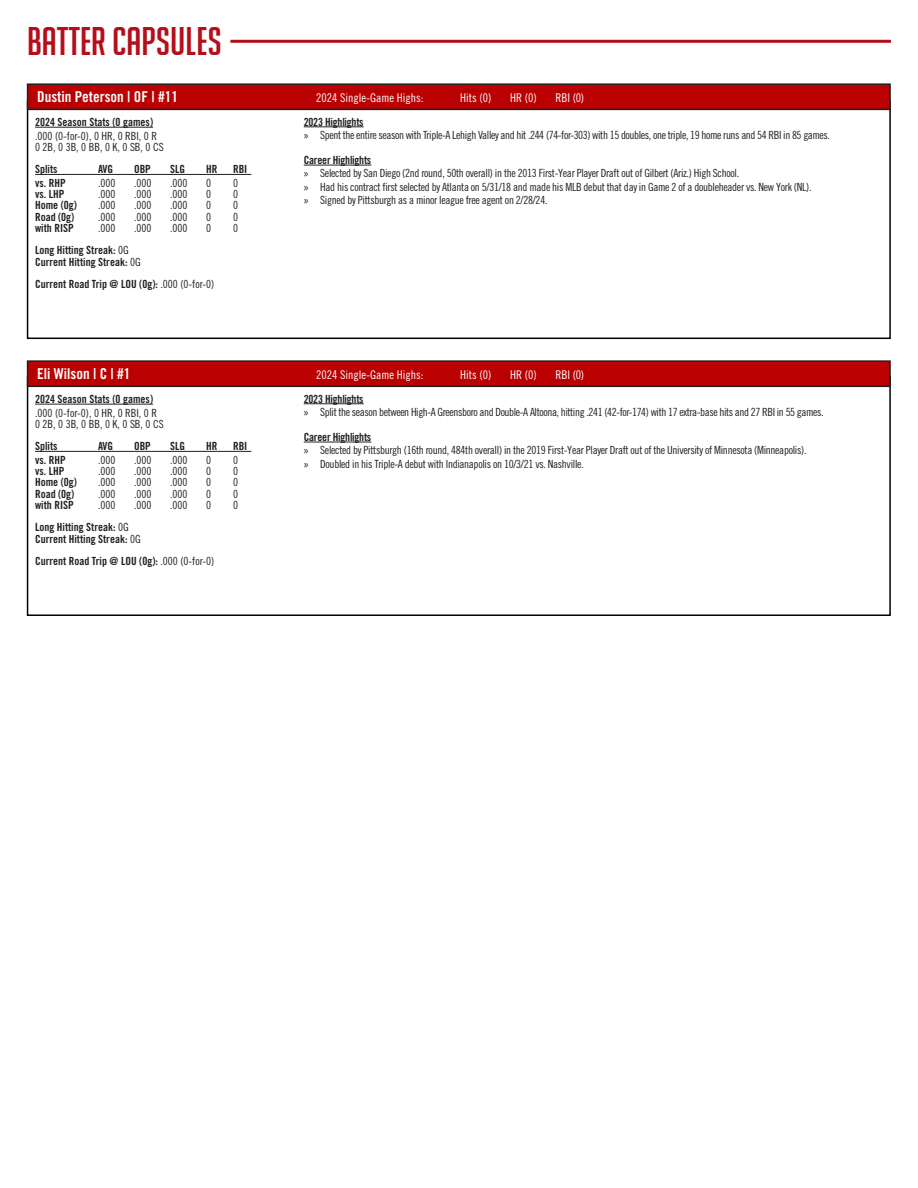
<style>
.page{position:relative;width:918px;height:1188px;background:#fff}
.page>*{position:absolute;margin:0;border:0;box-sizing:border-box;transform-origin:0 0}
.t1{font:39px "Big Noodle Titling";color:#b50e1a}
.t2{font:15px "Trade Gothic LT Std Bd Cn 20";color:#fff}
.t3{font:12px "Trade Gothic LT Std Cn 18";color:#fff}
.t4{font:11.25px "Trade Gothic LT Std Cn 18";letter-spacing:-.025em;color:#231f20}
.t5{font:11.25px "Trade Gothic LT Std Bd Cn 20";color:#231f20}
.t6{font:11.25px "Trade Gothic LT Std Bd Cn 20";letter-spacing:-.02em;color:#231f20}
.t7{font:11.25px "Trade Gothic LT Std Cn 18";color:#231f20}
.s1{font-family:"Trade Gothic LT Std Cn 18"}
.s2{font-family:"Myriad Pro"}
</style>
<div class="page">
<hr style="left:230px;top:40px;width:661px;height:3px;background:#b50e1a">
<hr style="left:35px;top:127px;width:118px;height:1px;background:#231f20">
<hr style="left:35px;top:174px;width:216px;height:1px;background:#231f20">
<hr style="left:304px;top:127px;width:60px;height:1px;background:#231f20">
<hr style="left:304px;top:165px;width:67px;height:1px;background:#231f20">
<div style="left:28px;top:84px;width:862px;height:25px;background:#ba0000"></div>
<div style="left:27px;top:83px;width:864px;height:27px;border:2px solid #231f20"></div>
<hr style="left:35px;top:404px;width:118px;height:1px;background:#231f20">
<hr style="left:35px;top:451px;width:216px;height:1px;background:#231f20">
<hr style="left:304px;top:403px;width:60px;height:1px;background:#231f20">
<hr style="left:304px;top:442px;width:67px;height:1px;background:#231f20">
<div style="left:28px;top:361px;width:862px;height:25px;background:#ba0000"></div>
<div style="left:27px;top:360px;width:864px;height:27px;border:2px solid #231f20"></div>
<p class="t1" style="left:27px;top:20px;width:197px">baTTER CAPSULES</p>
<p class="t2" style="left:37px;top:88px;width:142px">Dustin Peterson | OF | #11</p>
<p class="t3" style="left:316px;top:91px;width:109px">2024 Single-Game Highs:</p>
<p class="t3" style="left:460px;top:91px;width:33px">Hits (0)</p>
<p class="t3" style="left:510px;top:91px;width:28px">HR (0)</p>
<p class="t3" style="left:556px;top:91px;width:30px">RBI (0)</p>
<p class="t5" style="left:35px;top:115px;width:120px">2024 Season Stats (0 games)</p>
<p class="t7" style="left:35px;top:129px;width:124px">.000 (0-for-0), 0 HR, 0 RBI, 0 R</p>
<p class="t4" style="left:35px;top:140px;width:130px">0 2B, 0 3B, 0 BB, 0 K, 0 SB, 0 CS</p>
<p class="t5" style="left:35px;top:162px;width:24px">Splits</p>
<p class="t5" style="left:98px;top:162px;width:17px">AVG</p>
<p class="t5" style="left:134px;top:162px;width:18px">OBP</p>
<p class="t5" style="left:170px;top:162px;width:16px">SLG</p>
<p class="t5" style="left:206px;top:162px;width:13px">HR</p>
<p class="t5" style="left:233px;top:162px;width:16px">RBI</p>
<p class="t5" style="left:35px;top:176px;width:32px">vs. RHP</p>
<p class="t4" style="left:98px;top:176px;width:19px">.000</p>
<p class="t4" style="left:134px;top:176px;width:19px">.000</p>
<p class="t4" style="left:170px;top:176px;width:19px">.000</p>
<p class="t4" style="left:206px;top:176px;width:6px">0</p>
<p class="t4" style="left:233px;top:176px;width:6px">0</p>
<p class="t5" style="left:35px;top:187px;width:31px">vs. LHP</p>
<p class="t4" style="left:98px;top:187px;width:19px">.000</p>
<p class="t4" style="left:134px;top:187px;width:19px">.000</p>
<p class="t4" style="left:170px;top:187px;width:19px">.000</p>
<p class="t4" style="left:206px;top:187px;width:6px">0</p>
<p class="t4" style="left:233px;top:187px;width:6px">0</p>
<p class="t5" style="left:35px;top:198px;width:43px">Home (0g)</p>
<p class="t4" style="left:98px;top:199px;width:19px">.000</p>
<p class="t4" style="left:134px;top:199px;width:19px">.000</p>
<p class="t4" style="left:170px;top:199px;width:19px">.000</p>
<p class="t4" style="left:206px;top:199px;width:6px">0</p>
<p class="t4" style="left:233px;top:199px;width:6px">0</p>
<p class="t5" style="left:35px;top:210px;width:41px">Road (0g)</p>
<p class="t4" style="left:98px;top:210px;width:19px">.000</p>
<p class="t4" style="left:134px;top:210px;width:19px">.000</p>
<p class="t4" style="left:170px;top:210px;width:19px">.000</p>
<p class="t4" style="left:206px;top:210px;width:6px">0</p>
<p class="t4" style="left:233px;top:210px;width:6px">0</p>
<p class="t5" style="left:35px;top:221px;width:40px">with RISP</p>
<p class="t4" style="left:98px;top:221px;width:19px">.000</p>
<p class="t4" style="left:134px;top:221px;width:19px">.000</p>
<p class="t4" style="left:170px;top:221px;width:19px">.000</p>
<p class="t4" style="left:206px;top:221px;width:6px">0</p>
<p class="t4" style="left:233px;top:221px;width:6px">0</p>
<p class="t5" style="left:35px;top:243px;width:95px">Long Hitting Streak: <span class="s1">0G</span></p>
<p class="t5" style="left:35px;top:255px;width:107px">Current Hitting Streak: <span class="s1">0G</span></p>
<p class="t5" style="left:35px;top:277px;width:181px">Current Road Trip @ LOU (0g): <span class="s1">.000 (0-for-0)</span></p>
<p class="t6" style="left:304px;top:115px;width:61px">2023 Highlights</p>
<p class="t4" style="left:304px;top:129px;width:528px"><span class="s2">»</span> Spent the entire season with Triple-A Lehigh Valley and hit .244 (74-for-303) with 15 doubles, one triple, 19 home runs and 54 RBI in 85 games.</p>
<p class="t6" style="left:304px;top:153px;width:69px">Career Highlights</p>
<p class="t4" style="left:304px;top:167px;width:437px"><span class="s2">»</span> Selected by San Diego (2nd round, 50th overall) in the 2013 First-Year Player Draft out of Gilbert (Ariz.) High School.</p>
<p class="t4" style="left:304px;top:180px;width:509px"><span class="s2">»</span> Had his contract first selected by Atlanta on 5/31/18 and made his MLB debut that day in Game 2 of a doubleheader vs. New York (NL).</p>
<p class="t4" style="left:304px;top:194px;width:245px"><span class="s2">»</span> Signed by Pittsburgh as a minor league free agent on 2/28/24.</p>
<p class="t2" style="left:37px;top:365px;width:95px">Eli Wilson | C | #1</p>
<p class="t3" style="left:316px;top:368px;width:109px">2024 Single-Game Highs:</p>
<p class="t3" style="left:460px;top:368px;width:33px">Hits (0)</p>
<p class="t3" style="left:510px;top:368px;width:28px">HR (0)</p>
<p class="t3" style="left:556px;top:368px;width:30px">RBI (0)</p>
<p class="t5" style="left:35px;top:392px;width:120px">2024 Season Stats (0 games)</p>
<p class="t7" style="left:35px;top:406px;width:124px">.000 (0-for-0), 0 HR, 0 RBI, 0 R</p>
<p class="t4" style="left:35px;top:417px;width:130px">0 2B, 0 3B, 0 BB, 0 K, 0 SB, 0 CS</p>
<p class="t5" style="left:35px;top:439px;width:24px">Splits</p>
<p class="t5" style="left:98px;top:439px;width:17px">AVG</p>
<p class="t5" style="left:134px;top:439px;width:18px">OBP</p>
<p class="t5" style="left:170px;top:439px;width:16px">SLG</p>
<p class="t5" style="left:206px;top:439px;width:13px">HR</p>
<p class="t5" style="left:233px;top:439px;width:16px">RBI</p>
<p class="t5" style="left:35px;top:453px;width:32px">vs. RHP</p>
<p class="t4" style="left:98px;top:453px;width:19px">.000</p>
<p class="t4" style="left:134px;top:453px;width:19px">.000</p>
<p class="t4" style="left:170px;top:453px;width:19px">.000</p>
<p class="t4" style="left:206px;top:453px;width:6px">0</p>
<p class="t4" style="left:233px;top:453px;width:6px">0</p>
<p class="t5" style="left:35px;top:464px;width:31px">vs. LHP</p>
<p class="t4" style="left:98px;top:464px;width:19px">.000</p>
<p class="t4" style="left:134px;top:464px;width:19px">.000</p>
<p class="t4" style="left:170px;top:464px;width:19px">.000</p>
<p class="t4" style="left:206px;top:464px;width:6px">0</p>
<p class="t4" style="left:233px;top:464px;width:6px">0</p>
<p class="t5" style="left:35px;top:475px;width:43px">Home (0g)</p>
<p class="t4" style="left:98px;top:476px;width:19px">.000</p>
<p class="t4" style="left:134px;top:476px;width:19px">.000</p>
<p class="t4" style="left:170px;top:476px;width:19px">.000</p>
<p class="t4" style="left:206px;top:476px;width:6px">0</p>
<p class="t4" style="left:233px;top:476px;width:6px">0</p>
<p class="t5" style="left:35px;top:487px;width:41px">Road (0g)</p>
<p class="t4" style="left:98px;top:487px;width:19px">.000</p>
<p class="t4" style="left:134px;top:487px;width:19px">.000</p>
<p class="t4" style="left:170px;top:487px;width:19px">.000</p>
<p class="t4" style="left:206px;top:487px;width:6px">0</p>
<p class="t4" style="left:233px;top:487px;width:6px">0</p>
<p class="t5" style="left:35px;top:498px;width:40px">with RISP</p>
<p class="t4" style="left:98px;top:498px;width:19px">.000</p>
<p class="t4" style="left:134px;top:498px;width:19px">.000</p>
<p class="t4" style="left:170px;top:498px;width:19px">.000</p>
<p class="t4" style="left:206px;top:498px;width:6px">0</p>
<p class="t4" style="left:233px;top:498px;width:6px">0</p>
<p class="t5" style="left:35px;top:520px;width:95px">Long Hitting Streak: <span class="s1">0G</span></p>
<p class="t5" style="left:35px;top:532px;width:107px">Current Hitting Streak: <span class="s1">0G</span></p>
<p class="t5" style="left:35px;top:554px;width:181px">Current Road Trip @ LOU (0g): <span class="s1">.000 (0-for-0)</span></p>
<p class="t6" style="left:304px;top:392px;width:61px">2023 Highlights</p>
<p class="t4" style="left:304px;top:405px;width:521px"><span class="s2">»</span> Split the season between High-A Greensboro and Double-A Altoona, hitting .241 (42-for-174) with 17 extra-base hits and 27 RBI in 55 games.</p>
<p class="t6" style="left:304px;top:430px;width:69px">Career Highlights</p>
<p class="t4" style="left:304px;top:444px;width:504px"><span class="s2">»</span> Selected by Pittsburgh (16th round, 484th overall) in the 2019 First-Year Player Draft out of the University of Minnesota (Minneapolis).</p>
<p class="t4" style="left:304px;top:457px;width:282px"><span class="s2">»</span> Doubled in his Triple-A debut with Indianapolis on 10/3/21 vs. Nashville.</p>
</div>
